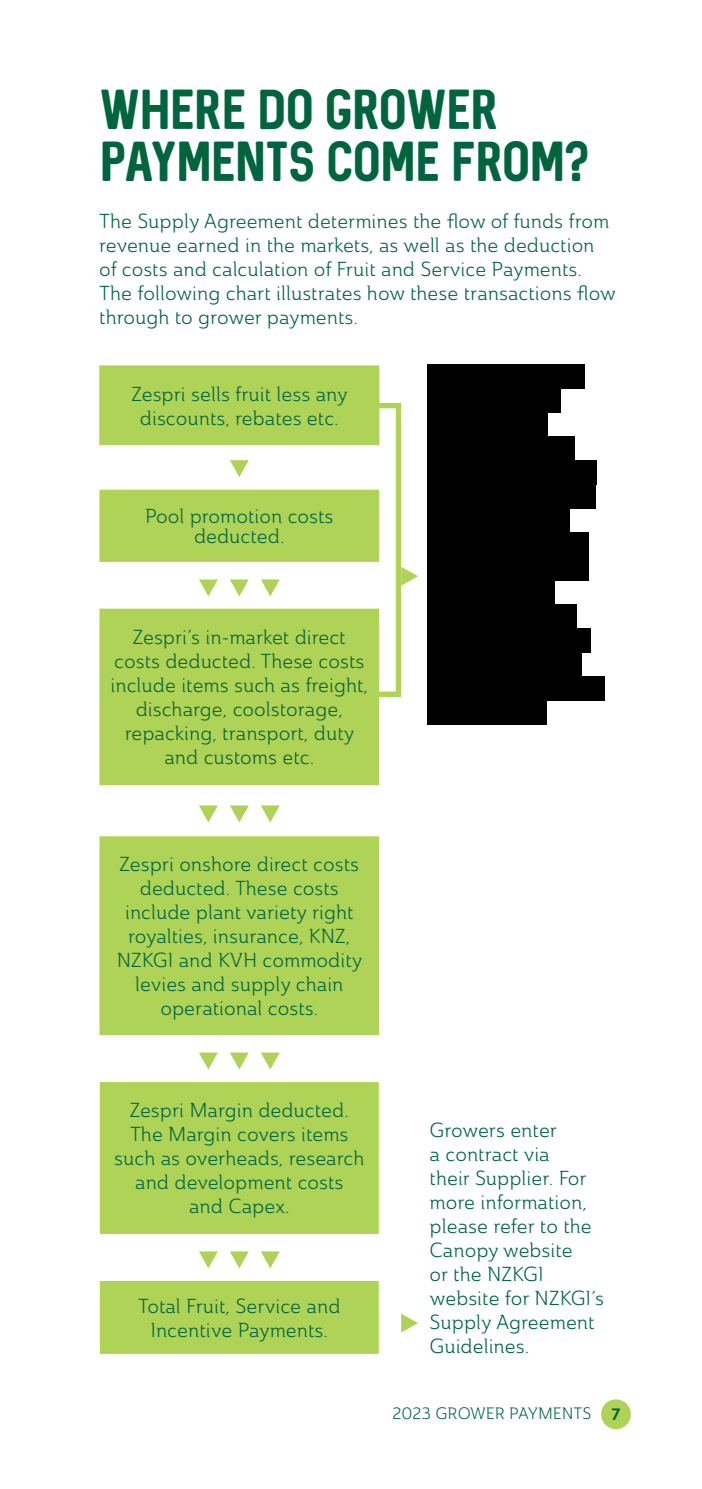
<style>
.page{position:relative;width:702px;height:1489px;background:#fff}
.page>*{position:absolute;margin:0;border:0;box-sizing:border-box;transform-origin:0 0}
.t1{font:45px/52.5px "Sequel Neue";letter-spacing:-.035em;color:#00653f}
.t2{font:20px/24px "Ainslie Nor Boo";color:#00653f;text-align:center}
.t3{font:16.25px "Ainslie Nor Boo";color:#00653f}
.s1{font-family:"Ainslie Nor Bol"}
</style>
<div class="page">
<div style="left:601px;top:1399px;width:29px;height:29px;background:#afd356;border-radius:50%"></div>
<div style="left:99px;top:836px;width:281px;height:200px;background:#afd356"></div>
<div style="left:99px;top:365px;width:281px;height:81px;background:#afd356"></div>
<div style="left:99px;top:608px;width:281px;height:178px;background:#afd356"></div>
<div style="left:99px;top:1082px;width:280px;height:152px;background:#afd356"></div>
<div style="left:99px;top:489px;width:281px;height:73px;background:#afd356"></div>
<div style="left:99px;top:1280px;width:280px;height:74px;background:#afd356"></div>
<svg style="left:230px;top:460px;width:19px;height:17px"></svg>
<svg style="left:401px;top:566px;width:17px;height:19px"></svg>
<svg style="left:401px;top:1313px;width:17px;height:19px"></svg>
<svg style="left:230px;top:579px;width:19px;height:17px"></svg>
<svg style="left:261px;top:579px;width:19px;height:17px"></svg>
<svg style="left:199px;top:579px;width:19px;height:17px"></svg>
<svg style="left:230px;top:805px;width:19px;height:17px"></svg>
<svg style="left:261px;top:805px;width:19px;height:17px"></svg>
<svg style="left:199px;top:805px;width:19px;height:17px"></svg>
<svg style="left:230px;top:1052px;width:19px;height:17px"></svg>
<svg style="left:261px;top:1052px;width:19px;height:17px"></svg>
<svg style="left:199px;top:1052px;width:19px;height:17px"></svg>
<svg style="left:230px;top:1251px;width:19px;height:17px"></svg>
<svg style="left:261px;top:1251px;width:19px;height:17px"></svg>
<svg style="left:199px;top:1251px;width:19px;height:17px"></svg>
<div style="left:367px;top:403px;width:34px;height:294px;border:5px solid #afd356"></div>
<div style="left:427px;top:364px;width:158px;height:25px;background:#000"></div>
<div style="left:427px;top:388px;width:133px;height:25px;background:#000"></div>
<div style="left:427px;top:412px;width:121px;height:25px;background:#000"></div>
<div style="left:427px;top:436px;width:147px;height:25px;background:#000"></div>
<div style="left:427px;top:460px;width:169px;height:25px;background:#000"></div>
<div style="left:427px;top:484px;width:168px;height:25px;background:#000"></div>
<div style="left:427px;top:508px;width:142px;height:25px;background:#000"></div>
<div style="left:427px;top:532px;width:161px;height:25px;background:#000"></div>
<div style="left:427px;top:556px;width:161px;height:25px;background:#000"></div>
<div style="left:427px;top:580px;width:127px;height:25px;background:#000"></div>
<div style="left:427px;top:604px;width:149px;height:25px;background:#000"></div>
<div style="left:427px;top:628px;width:163px;height:25px;background:#000"></div>
<div style="left:427px;top:652px;width:154px;height:25px;background:#000"></div>
<div style="left:427px;top:676px;width:177px;height:25px;background:#000"></div>
<div style="left:427px;top:700px;width:119px;height:25px;background:#000"></div>
<h1 class="t1" style="left:99px;top:83px;width:491px">WHERE DO GROWER<br>PAYMENTS COME FROM?</h1>
<p class="t2" style="left:99px;top:209px;width:518px;text-align:left">The Supply Agreement determines the flow of funds from revenue earned in the markets, as well as the deduction of costs and calculation of Fruit and Service Payments.<br>The following chart illustrates how these transactions flow through to grower payments.</p>
<p class="t2" style="left:131px;top:381px;width:217px">Zespri sells fruit less any discounts, rebates etc.</p>
<p class="t2" style="left:145px;top:506px;width:190px;line-height:20px">Pool promotion costs deducted.</p>
<p class="t2" style="left:110px;top:625px;width:259px">Zespri’s in-market direct costs deducted. These costs include items such as freight, discharge, coolstorage, repacking, transport, duty and customs etc.</p>
<p class="t2" style="left:117px;top:852px;width:247px">Zespri onshore direct costs deducted. These costs include plant variety right royalties, insurance, KNZ,<br>NZKGI and KVH commodity levies and supply chain operational costs.</p>
<p class="t2" style="left:114px;top:1098px;width:251px">Zespri Margin deducted.<br>The Margin covers items such as overheads, research and development costs<br>and Capex.</p>
<p class="t2" style="left:138px;top:1293px;width:204px">Total Fruit, Service and<br>Incentive Payments.</p>
<p class="t2" style="left:429px;top:1117px;width:176px;text-align:left">Growers enter<br>a contract via<br>their Supplier. For more information, please refer to the<br>Canopy website<br>or the NZKGI website for NZKGI’s<br>Supply Agreement<br>Guidelines.</p>
<p class="t3" style="left:392px;top:1403px;width:229px">2023 GROWER PAYMENTS <span class="s1">7</span></p>
</div>
